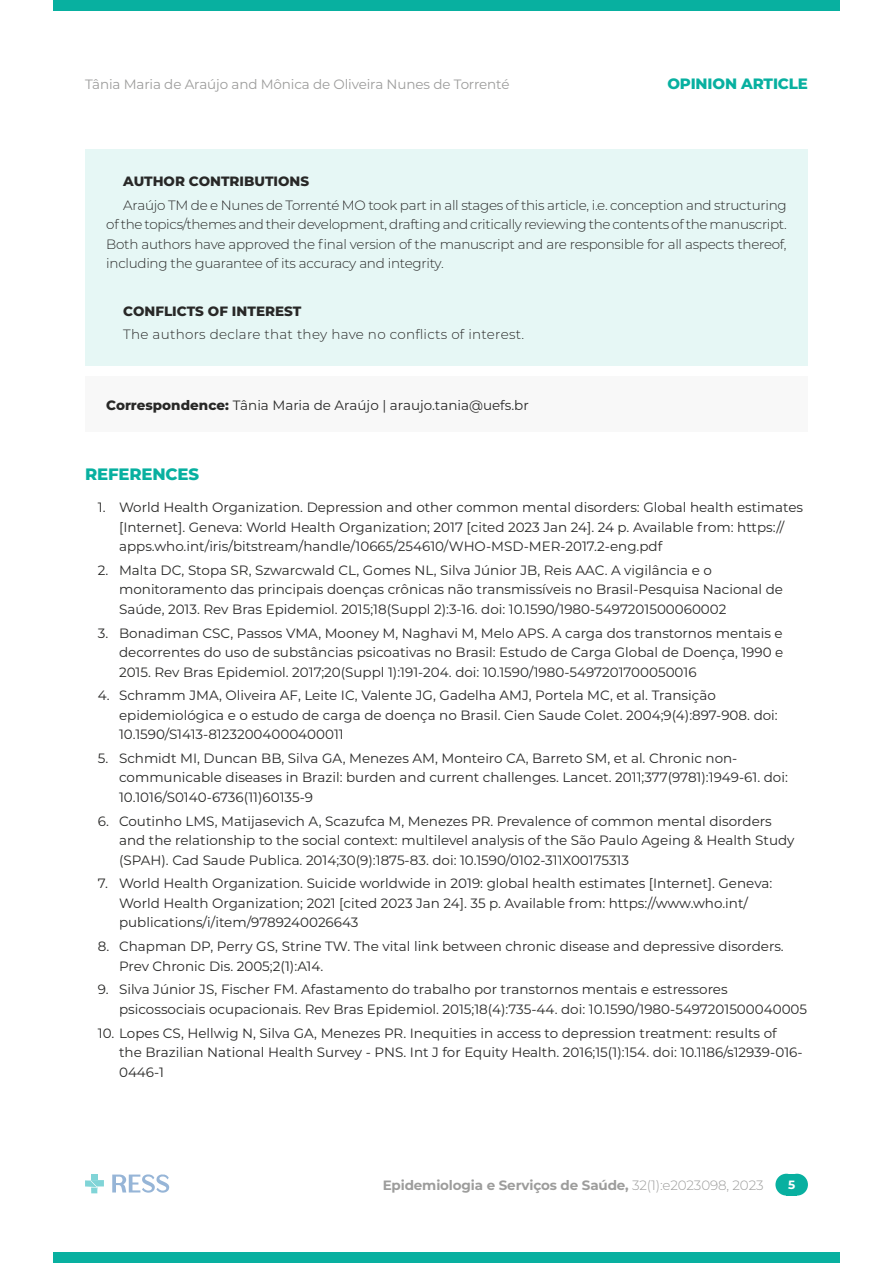
<style>
.page{position:relative;width:893px;height:1263px;background:#fff}
.page>*{position:absolute;margin:0;border:0;box-sizing:border-box;transform-origin:0 0}
.t1{font:800 16.5px "Montserrat";letter-spacing:-.01em;color:#08b0a0}
.t2{font:800 15px "Montserrat";letter-spacing:-.01em;color:#08b0a0}
.t3{font:13.5px/19.5px "Montserrat";color:#282827}
.t4{font:300 13.5px/19.5px "Montserrat";letter-spacing:-.02em;color:#282827;text-align:justify}
.t5{font:13.5px "Montserrat";letter-spacing:-.01em;color:#9d9d9c}
.t6{font:300 13.5px "Montserrat";letter-spacing:.02em;color:#282827}
.t7{font:700 13.5px "Montserrat";letter-spacing:-.01em;color:#9d9d9c}
.t8{font:800 13.5px "Montserrat";color:#282827}
.t9{font:700 12px "Montserrat";color:#fff}
.s1{font-weight:800}
.s2{font-weight:300}
</style>
<div class="page">
<div style="left:53px;top:0;width:787px;height:11px;background:#08b0a0"></div>
<div style="left:53px;top:1252px;width:787px;height:11px;background:#08b0a0"></div>
<div style="left:775px;top:1174px;width:22px;height:21px;background:#08b0a0;border-radius:50%"></div>
<div style="left:786px;top:1174px;width:22px;height:21px;background:#08b0a0;border-radius:50%"></div>
<div style="left:786px;top:1174px;width:11px;height:21px;background:#08b0a0"></div>
<svg style="left:85px;top:1174px;width:19px;height:19px"></svg>
<svg style="left:112px;top:1174px;width:57px;height:19px"></svg>
<div style="left:85px;top:149px;width:723px;height:216px;background:#e6f7f5"></div>
<div style="left:85px;top:376px;width:723px;height:56px;background:#f8f8f8"></div>
<p class="t5" style="left:85px;top:75px;width:426px">Tânia Maria de Araújo and Mônica de Oliveira Nunes de Torrenté</p>
<p class="t2" style="left:667px;top:73px;width:142px">OPINION ARTICLE</p>
<p class="t8" style="left:123px;top:171px;width:187px">AUTHOR CONTRIBUTIONS</p>
<p class="t4" style="left:106px;top:195px;width:682px;text-indent:17px">Araújo TM de e Nunes de Torrenté MO took part in all stages of this article, i.e. conception and structuring of the topics/themes and their development, drafting and critically reviewing the contents of the manuscript.<br>Both authors have approved the final version of the manuscript and are responsible for all aspects thereof, including the guarantee of its accuracy and integrity.</p>
<p class="t8" style="left:123px;top:301px;width:179px">CONFLICTS OF INTEREST</p>
<p class="t6" style="left:123px;top:325px;width:402px">The authors declare that they have no conflicts of interest.</p>
<p class="t3" style="left:106px;top:394px;width:424px"><span class="s1">Correspondence:</span> Tânia Maria de Araújo | araujo.tania@uefs.br</p>
<p class="t1" style="left:85px;top:462px;width:116px">REFERENCES</p>
<p class="t3" style="left:119px;top:497px;width:686px;text-indent:-21px">1. World Health Organization. Depression and other common mental disorders: Global health estimates [Internet]. Geneva: World Health Organization; 2017 [cited 2023 Jan 24]. 24 p. Available from: https:// apps.who.int/iris/bitstream/handle/10665/254610/WHO-MSD-MER-2017.2-eng.pdf</p>
<p class="t3" style="left:119px;top:560px;width:665px;text-indent:-21px">2. Malta DC, Stopa SR, Szwarcwald CL, Gomes NL, Silva Júnior JB, Reis AAC. A vigilância e o monitoramento das principais doenças crônicas não transmissíveis no Brasil-Pesquisa Nacional de<br>Saúde, 2013. Rev Bras Epidemiol. 2015;18(Suppl 2):3-16. doi: 10.1590/1980-5497201500060002</p>
<p class="t3" style="left:119px;top:622px;width:666px;text-align:justify;text-indent:-21px">3. Bonadiman CSC, Passos VMA, Mooney M, Naghavi M, Melo APS. A carga dos transtornos mentais e decorrentes do uso de substâncias psicoativas no Brasil: Estudo de Carga Global de Doença, 1990 e 2015. Rev Bras Epidemiol. 2017;20(Suppl 1):191-204. doi: 10.1590/1980-5497201700050016</p>
<p class="t3" style="left:119px;top:685px;width:660px;text-indent:-21px">4. Schramm JMA, Oliveira AF, Leite IC, Valente JG, Gadelha AMJ, Portela MC, et al. Transição epidemiológica e o estudo de carga de doença no Brasil. Cien Saude Colet. 2004;9(4):897-908. doi:<br>10.1590/S1413-81232004000400011</p>
<p class="t3" style="left:119px;top:748px;width:670px;text-indent:-21px">5. Schmidt MI, Duncan BB, Silva GA, Menezes AM, Monteiro CA, Barreto SM, et al. Chronic non&shy;communicable diseases in Brazil: burden and current challenges. Lancet. 2011;377(9781):1949-61. doi:<br>10.1016/S0140-6736(11)60135-9</p>
<p class="t3" style="left:119px;top:811px;width:677px;text-indent:-21px">6. Coutinho LMS, Matijasevich A, Scazufca M, Menezes PR. Prevalence of common mental disorders and the relationship to the social context: multilevel analysis of the São Paulo Ageing &amp; Health Study (SPAH). Cad Saude Publica. 2014;30(9):1875-83. doi: 10.1590/0102-311X00175313</p>
<p class="t3" style="left:119px;top:873px;width:655px;text-indent:-21px">7. World Health Organization. Suicide worldwide in 2019: global health estimates [Internet]. Geneva:<br>World Health Organization; 2021 [cited 2023 Jan 24]. 35 p. Available from: https://www.who.int/ publications/i/item/9789240026643</p>
<p class="t3" style="left:119px;top:936px;width:666px;text-indent:-21px">8. Chapman DP, Perry GS, Strine TW. The vital link between chronic disease and depressive disorders.<br>Prev Chronic Dis. 2005;2(1):A14.</p>
<p class="t3" style="left:119px;top:979px;width:690px;text-indent:-21px">9. Silva Júnior JS, Fischer FM. Afastamento do trabalho por transtornos mentais e estressores psicossociais ocupacionais. Rev Bras Epidemiol. 2015;18(4):735-44. doi: 10.1590/1980-5497201500040005</p>
<p class="t3" style="left:119px;top:1023px;width:685px;text-indent:-21px">10. Lopes CS, Hellwig N, Silva GA, Menezes PR. Inequities in access to depression treatment: results of the Brazilian National Health Survey - PNS. Int J for Equity Health. 2016;15(1):154. doi: 10.1186/s12939-016-<br>0446-1</p>
<p class="t7" style="left:383px;top:1175px;width:382px">Epidemiologia e Serviços de Saúde, <span class="s2">32(1):e2023098, 2023</span></p>
<p class="t9" style="left:788px;top:1176px;width:9px">5</p>
</div>
